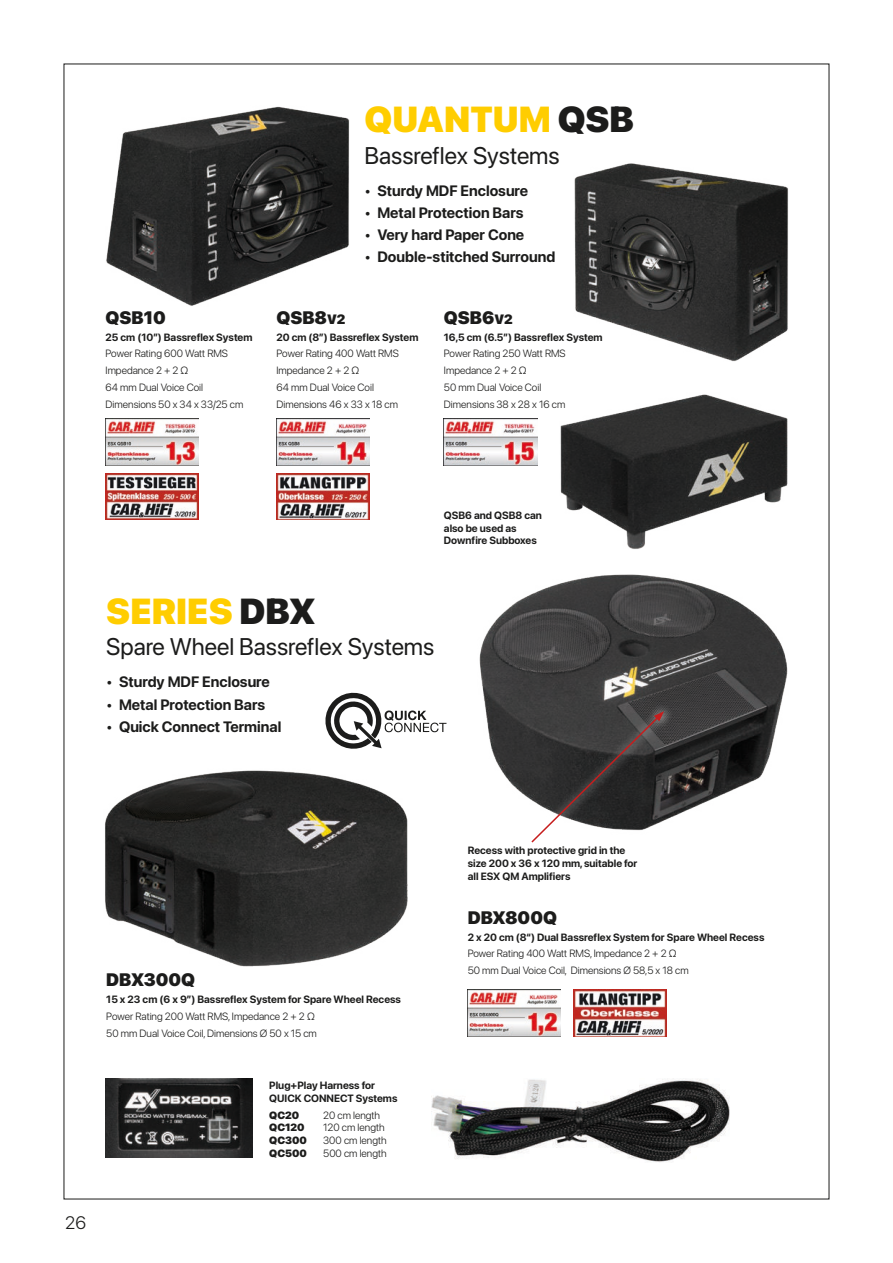
<style>
.page{position:relative;width:893px;height:1263px;background:#fff}
.page>*{position:absolute;margin:0;border:0;box-sizing:border-box;transform-origin:0 0}
.t1{font:36px "SF Pro";color:#ffcd00}
.t2{font:24px "SF Pro Display";color:#1c1c1b}
.t3{font:900 18px "SF Pro Display";color:#1c1c1b}
.t4{font:300 18px "SF Pro Display";color:#1c1c1b}
.t5{font:700 15px "SF Pro Display";color:#1c1c1b}
.t6{font:300 10.5px/16.8px "SF Pro Display";color:#1c1c1b}
.t7{font:700 10.5px/12.6px "SF Pro Display";color:#1c1c1b}
.t8{font:900 10.5px "SF Pro Display";color:#1c1c1b}
.s1{color:#1c1c1b}
.s2{font-size:13.5px}
</style>
<div class="page">
<img style="left:479px;top:574px;width:309px;height:242px">
<img style="left:105px;top:770px;width:303px;height:196px">
<img style="left:106px;top:106px;width:244px;height:200px">
<img style="left:574px;top:163px;width:214px;height:198px">
<img style="left:560px;top:394px;width:228px;height:155px">
<img style="left:431px;top:1079px;width:298px;height:84px">
<img style="left:106px;top:418px;width:93px;height:47px">
<img style="left:468px;top:990px;width:93px;height:47px">
<img style="left:276px;top:418px;width:94px;height:47px">
<img style="left:444px;top:418px;width:93px;height:47px">
<img style="left:106px;top:473px;width:93px;height:47px">
<img style="left:573px;top:990px;width:93px;height:47px">
<img style="left:276px;top:473px;width:94px;height:47px">
<svg style="left:520px;top:672px;width:156px;height:171px;background:#585655"></svg>
<img style="left:106px;top:1078px;width:147px;height:79px">
<svg style="left:325px;top:692px;width:121px;height:57px"></svg>
<h1 class="t1" style="left:365px;top:98px;width:271px">QUANTUM <span class="s1">QSB</span></h1>
<h2 class="t2" style="left:365px;top:141px;width:197px">Bassreflex Systems</h2>
<h3 class="t3" style="left:106px;top:307px;width:62px">QSB10</h3>
<p class="t7" style="left:106px;top:331px;width:148px">25 cm (10”) Bassreflex System</p>
<p class="t6" style="left:106px;top:345px;width:139px">Power Rating 600 Watt RMS<br>Impedance 2 + 2 Ω<br>64 mm Dual Voice Coil<br>Dimensions 50 x 34 x 33/25 cm</p>
<h3 class="t5" style="left:365px;top:182px;width:165px">• Sturdy MDF Enclosure</h3>
<h3 class="t5" style="left:365px;top:204px;width:160px">• Metal Protection Bars</h3>
<h3 class="t5" style="left:365px;top:226px;width:161px">• Very hard Paper Cone</h3>
<h3 class="t5" style="left:365px;top:248px;width:192px">• Double-stitched Surround</h3>
<h3 class="t3" style="left:276px;top:307px;width:70px">QSB8<span class="s2">V2</span></h3>
<p class="t7" style="left:276px;top:331px;width:143px">20 cm (8”) Bassreflex System</p>
<p class="t6" style="left:276px;top:345px;width:124px">Power Rating 400 Watt RMS<br>Impedance 2 + 2 Ω<br>64 mm Dual Voice Coil<br>Dimensions 46 x 33 x 18 cm</p>
<h3 class="t3" style="left:444px;top:307px;width:70px">QSB6<span class="s2">V2</span></h3>
<p class="t7" style="left:444px;top:331px;width:160px">16,5 cm (6.5”) Bassreflex System</p>
<p class="t6" style="left:444px;top:345px;width:123px">Power Rating 250 Watt RMS<br>Impedance 2 + 2 Ω<br>50 mm Dual Voice Coil<br>Dimensions 38 x 28 x 16 cm</p>
<p class="t7" style="left:444px;top:509px;width:99px">QSB6 and QSB8 can also be used as<br>Downfire Subboxes</p>
<h1 class="t1" style="left:106px;top:590px;width:211px">SERIES <span class="s1">DBX</span></h1>
<h2 class="t2" style="left:106px;top:633px;width:330px">Spare Wheel Bassreflex Systems</h2>
<h3 class="t5" style="left:106px;top:673px;width:165px">• Sturdy MDF Enclosure</h3>
<h3 class="t5" style="left:106px;top:696px;width:160px">• Metal Protection Bars</h3>
<h3 class="t5" style="left:106px;top:718px;width:176px">• Quick Connect Terminal</h3>
<h3 class="t3" style="left:106px;top:969px;width:90px">DBX300Q</h3>
<p class="t7" style="left:106px;top:993px;width:296px">15 x 23 cm (6 x 9”) Bassreflex System for Spare Wheel Recess</p>
<p class="t6" style="left:106px;top:1008px;width:212px">Power Rating 200 Watt RMS, Impedance 2 + 2 Ω<br>50 mm Dual Voice Coil, Dimensions Ø 50 x 15 cm</p>
<p class="t7" style="left:269px;top:1079px;width:130px">Plug+Play Harness for<br>QUICK CONNECT Systems</p>
<p class="t8" style="left:269px;top:1109px;width:31px">QC20</p>
<p class="t6" style="left:323px;top:1107px;width:58px">20 cm length</p>
<p class="t8" style="left:269px;top:1122px;width:37px">QC120</p>
<p class="t6" style="left:323px;top:1119px;width:63px">120 cm length</p>
<p class="t8" style="left:269px;top:1134px;width:39px">QC300</p>
<p class="t6" style="left:323px;top:1132px;width:65px">300 cm length</p>
<p class="t8" style="left:269px;top:1147px;width:39px">QC500</p>
<p class="t6" style="left:323px;top:1144px;width:65px">500 cm length</p>
<h3 class="t4" style="left:65px;top:1212px;width:22px">26</h3>
<p class="t7" style="left:468px;top:844px;width:171px">Recess with protective grid in the size 200 x 36 x 120 mm, suitable for all ESX QM Amplifiers</p>
<h3 class="t3" style="left:468px;top:907px;width:91px">DBX800Q</h3>
<p class="t7" style="left:468px;top:931px;width:298px">2 x 20 cm (8“) Dual Bassreflex System for Spare Wheel Recess</p>
<p class="t6" style="left:468px;top:945px;width:222px">Power Rating 400 Watt RMS, Impedance 2 + 2 Ω<br>50 mm Dual Voice Coil, Dimensions Ø 58,5 x 18 cm</p>
</div>
